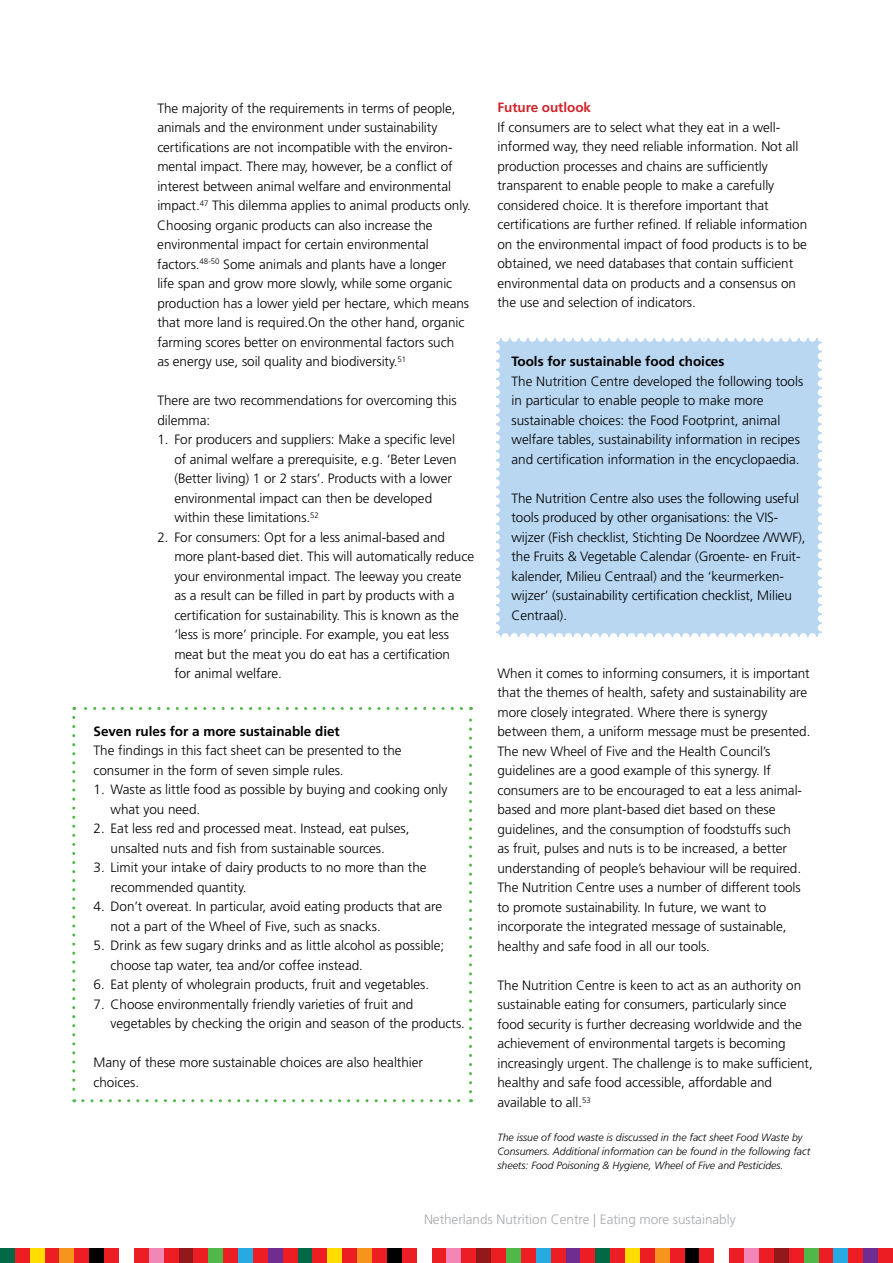
<style>
.page{position:relative;width:893px;height:1263px;background:#fff}
.page>*{position:absolute;margin:0;border:0;box-sizing:border-box;transform-origin:0 0}
.t1{font:300 13.5px/19.5px "Frutiger";letter-spacing:-.005em;color:#000}
.t2{font:700 13.5px "Frutiger";color:#000}
.t3{font:300 13.5px "Frutiger";color:#a7a9ac}
.t4{font:700 13.5px "Frutiger";letter-spacing:-.005em;color:#d2232a}
.t5{font:italic 300 10.5px/14.2px "Frutiger";color:#000}
</style>
<div class="page">
<div style="left:0;top:1248px;width:15px;height:15px;background:#016945"></div>
<div style="left:15px;top:1248px;width:15px;height:15px;background:#ed1d24"></div>
<div style="left:30px;top:1248px;width:15px;height:15px;background:#fd0"></div>
<div style="left:45px;top:1248px;width:15px;height:15px;background:#ed1d24"></div>
<div style="left:60px;top:1248px;width:14px;height:15px;background:#f7941e"></div>
<div style="left:74px;top:1248px;width:15px;height:15px;background:#ed1d24"></div>
<div style="left:89px;top:1248px;width:15px;height:15px;background:#000"></div>
<div style="left:104px;top:1248px;width:15px;height:15px;background:#ed1d24"></div>
<div style="left:134px;top:1248px;width:15px;height:15px;background:#ed1d24"></div>
<div style="left:149px;top:1248px;width:15px;height:15px;background:#f287b7"></div>
<div style="left:164px;top:1248px;width:15px;height:15px;background:#ed1d24"></div>
<div style="left:179px;top:1248px;width:14px;height:15px;background:#90181b"></div>
<div style="left:193px;top:1248px;width:15px;height:15px;background:#ed1d24"></div>
<div style="left:208px;top:1248px;width:15px;height:15px;background:#50b848"></div>
<div style="left:223px;top:1248px;width:15px;height:15px;background:#ed1d24"></div>
<div style="left:238px;top:1248px;width:15px;height:15px;background:#27aae1"></div>
<div style="left:253px;top:1248px;width:15px;height:15px;background:#ed1d24"></div>
<div style="left:268px;top:1248px;width:15px;height:15px;background:#6f2c91"></div>
<div style="left:283px;top:1248px;width:15px;height:15px;background:#ed1d24"></div>
<div style="left:298px;top:1248px;width:15px;height:15px;background:#016945"></div>
<div style="left:313px;top:1248px;width:14px;height:15px;background:#ed1d24"></div>
<div style="left:327px;top:1248px;width:15px;height:15px;background:#fd0"></div>
<div style="left:342px;top:1248px;width:15px;height:15px;background:#ed1d24"></div>
<div style="left:357px;top:1248px;width:15px;height:15px;background:#f7941e"></div>
<div style="left:372px;top:1248px;width:15px;height:15px;background:#ed1d24"></div>
<div style="left:387px;top:1248px;width:15px;height:15px;background:#000"></div>
<div style="left:402px;top:1248px;width:15px;height:15px;background:#ed1d24"></div>
<div style="left:432px;top:1248px;width:14px;height:15px;background:#ed1d24"></div>
<div style="left:446px;top:1248px;width:15px;height:15px;background:#f287b7"></div>
<div style="left:461px;top:1248px;width:15px;height:15px;background:#ed1d24"></div>
<div style="left:476px;top:1248px;width:15px;height:15px;background:#90181b"></div>
<div style="left:491px;top:1248px;width:15px;height:15px;background:#ed1d24"></div>
<div style="left:506px;top:1248px;width:15px;height:15px;background:#50b848"></div>
<div style="left:521px;top:1248px;width:15px;height:15px;background:#ed1d24"></div>
<div style="left:536px;top:1248px;width:15px;height:15px;background:#27aae1"></div>
<div style="left:551px;top:1248px;width:15px;height:15px;background:#ed1d24"></div>
<div style="left:566px;top:1248px;width:14px;height:15px;background:#6f2c91"></div>
<div style="left:580px;top:1248px;width:15px;height:15px;background:#ed1d24"></div>
<div style="left:595px;top:1248px;width:15px;height:15px;background:#016945"></div>
<div style="left:610px;top:1248px;width:15px;height:15px;background:#ed1d24"></div>
<div style="left:625px;top:1248px;width:15px;height:15px;background:#fd0"></div>
<div style="left:640px;top:1248px;width:15px;height:15px;background:#ed1d24"></div>
<div style="left:655px;top:1248px;width:15px;height:15px;background:#f7941e"></div>
<div style="left:670px;top:1248px;width:15px;height:15px;background:#ed1d24"></div>
<div style="left:685px;top:1248px;width:14px;height:15px;background:#000"></div>
<div style="left:699px;top:1248px;width:15px;height:15px;background:#ed1d24"></div>
<div style="left:729px;top:1248px;width:15px;height:15px;background:#ed1d24"></div>
<div style="left:744px;top:1248px;width:15px;height:15px;background:#f287b7"></div>
<div style="left:759px;top:1248px;width:15px;height:15px;background:#ed1d24"></div>
<div style="left:774px;top:1248px;width:15px;height:15px;background:#90181b"></div>
<div style="left:789px;top:1248px;width:15px;height:15px;background:#ed1d24"></div>
<div style="left:804px;top:1248px;width:14px;height:15px;background:#50b848"></div>
<div style="left:818px;top:1248px;width:15px;height:15px;background:#ed1d24"></div>
<div style="left:833px;top:1248px;width:15px;height:15px;background:#27aae1"></div>
<div style="left:848px;top:1248px;width:15px;height:15px;background:#ed1d24"></div>
<div style="left:863px;top:1248px;width:15px;height:15px;background:#6f2c91"></div>
<div style="left:878px;top:1248px;width:15px;height:15px;background:#ed1d24"></div>
<svg style="left:72px;top:717px;width:3px;height:385px"></svg>
<svg style="left:83px;top:1099px;width:388px;height:3px"></svg>
<svg style="left:469px;top:707px;width:3px;height:385px"></svg>
<svg style="left:74px;top:707px;width:387px;height:3px"></svg>
<div style="left:496px;top:338px;width:326px;height:299px;background:#b9d7f1"></div>
<p class="t1" style="left:157px;top:98px;width:315px">The majority of the requirements in terms of people, animals and the environment under sustainability certifications are not incompatible with the environ&shy;mental impact. There may, however, be a conflict of interest between animal welfare and environmental impact.<sup>47</sup> This dilemma applies to animal products only.<br>Choosing organic products can also increase the environmental impact for certain environmental factors.<sup>48-50</sup> Some animals and plants have a longer<br>life span and grow more slowly, while some organic production has a lower yield per hectare, which means that more land is required.On the other hand, organic farming scores better on environmental factors such<br>as energy use, soil quality and biodiversity.<sup>51</sup></p>
<p class="t1" style="left:157px;top:391px;width:301px">There are two recommendations for overcoming this dilemma:</p>
<p class="t1" style="left:174px;top:430px;width:284px;text-indent:-17px">1. For producers and suppliers: Make a specific level of animal welfare a prerequisite, e.g. ‘Beter Leven (Better living) 1 or 2 stars’. Products with a lower environmental impact can then be developed within these limitations.<sup>52</sup></p>
<p class="t1" style="left:174px;top:527px;width:301px;text-indent:-17px">2. For consumers: Opt for a less animal-based and more plant-based diet. This will automatically reduce your environmental impact. The leeway you create as a result can be filled in part by products with a certification for sustainability. This is known as the ‘less is more’ principle. For example, you eat less meat but the meat you do eat has a certification<br>for animal welfare.</p>
<p class="t2" style="left:94px;top:723px;width:248px">Seven rules for a more sustainable diet</p>
<p class="t1" style="left:94px;top:741px;width:310px">The findings in this fact sheet can be presented to the consumer in the form of seven simple rules.</p>
<p class="t1" style="left:111px;top:780px;width:339px;text-indent:-17px">1. Waste as little food as possible by buying and cooking only what you need.</p>
<p class="t1" style="left:94px;top:819px;width:317px;text-align:center">2. Eat less red and processed meat. Instead, eat pulses, unsalted nuts and fish from sustainable sources.</p>
<p class="t1" style="left:111px;top:858px;width:318px;text-indent:-17px">3. Limit your intake of dairy products to no more than the recommended quantity.</p>
<p class="t1" style="left:111px;top:897px;width:333px;text-indent:-17px">4. Don’t overeat. In particular, avoid eating products that are not a part of the Wheel of Five, such as snacks.</p>
<p class="t1" style="left:111px;top:936px;width:335px;text-indent:-17px">5. Drink as few sugary drinks and as little alcohol as possible; choose tap water, tea and/or coffee instead.</p>
<p class="t1" style="left:94px;top:975px;width:337px">6. Eat plenty of wholegrain products, fruit and vegetables.</p>
<p class="t1" style="left:111px;top:994px;width:356px;text-indent:-17px">7. Choose environmentally friendly varieties of fruit and vegetables by checking the origin and season of the products.</p>
<p class="t1" style="left:94px;top:1053px;width:331px">Many of these more sustainable choices are also healthier choices.</p>
<p class="t4" style="left:497px;top:100px;width:95px">Future outlook</p>
<p class="t1" style="left:497px;top:118px;width:311px">If consumers are to select what they eat in a well&shy;informed way, they need reliable information. Not all production processes and chains are sufficiently transparent to enable people to make a carefully considered choice. It is therefore important that certifications are further refined. If reliable information on the environmental impact of food products is to be obtained, we need databases that contain sufficient environmental data on products and a consensus on the use and selection of indicators.</p>
<p class="t2" style="left:512px;top:353px;width:214px">Tools for sustainable food choices</p>
<p class="t1" style="left:512px;top:371px;width:293px">The Nutrition Centre developed the following tools in particular to enable people to make more sustainable choices: the Food Footprint, animal welfare tables, sustainability information in recipes and certification information in the encyclopaedia.</p>
<p class="t1" style="left:512px;top:488px;width:296px">The Nutrition Centre also uses the following useful tools produced by other organisations: the VIS&shy;wijzer (Fish checklist, Stichting De Noordzee /WWF), the Fruits &amp; Vegetable Calendar (Groente- en Fruit&shy;kalender, Milieu Centraal) and the ‘keurmerken&shy;wijzer’ (sustainability certification checklist, Milieu Centraal).</p>
<p class="t1" style="left:497px;top:664px;width:314px">When it comes to informing consumers, it is important that the themes of health, safety and sustainability are more closely integrated. Where there is synergy between them, a uniform message must be presented.<br>The new Wheel of Five and the Health Council’s guidelines are a good example of this synergy. If consumers are to be encouraged to eat a less animal&shy;based and more plant-based diet based on these guidelines, and the consumption of foodstuffs such<br>as fruit, pulses and nuts is to be increased, a better understanding of people’s behaviour will be required.<br>The Nutrition Centre uses a number of different tools to promote sustainability. In future, we want to incorporate the integrated message of sustainable, healthy and safe food in all our tools.</p>
<p class="t1" style="left:497px;top:976px;width:317px">The Nutrition Centre is keen to act as an authority on sustainable eating for consumers, particularly since food security is further decreasing worldwide and the achievement of environmental targets is becoming increasingly urgent. The challenge is to make sufficient, healthy and safe food accessible, affordable and available to all.<sup>53</sup></p>
<p class="t5" style="left:497px;top:1130px;width:314px">The issue of food waste is discussed in the fact sheet Food Waste by<br>Consumers. Additional information can be found in the following fact sheets: Food Poisoning &amp; Hygiene, Wheel of Five and Pesticides.</p>
<p class="t3" style="left:424px;top:1212px;width:313px">Netherlands Nutrition Centre | Eating more sustainably</p>
</div>
